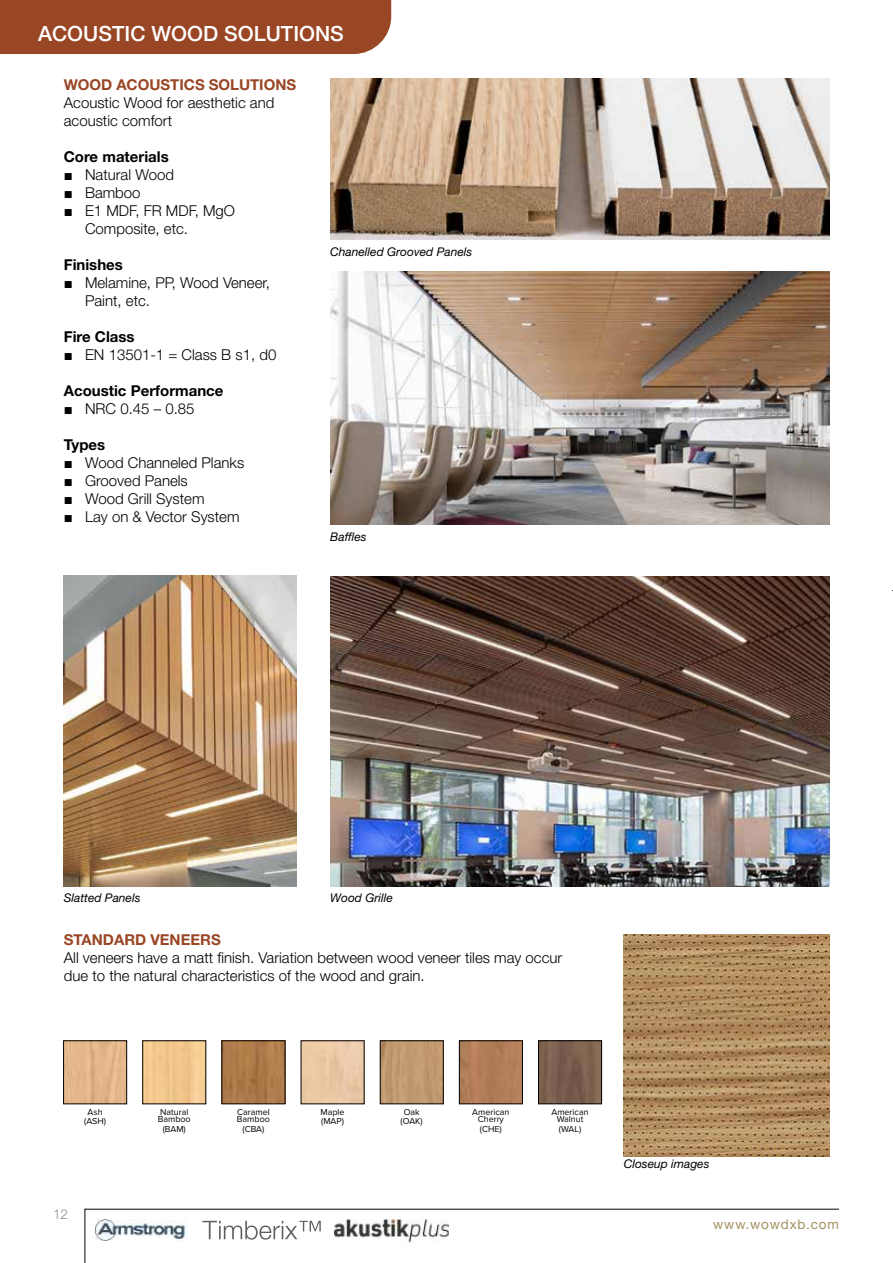
<style>
.page{position:relative;width:893px;height:1263px;background:#fff}
.page>*{position:absolute;margin:0;border:0;box-sizing:border-box;transform-origin:0 0}
.t1{font:500 21px "Helvetica Neue LT Std";color:#fff}
.t2{font:300 15px/18px "Helvetica Neue LT Std";color:#000}
.t3{font:700 15px "Helvetica Neue LT Std";color:#000}
.t4{font:700 15px "Helvetica Neue LT Std";color:#994624}
.t5{font:13.5px "Helvetica Neue LT Std";letter-spacing:.06em;color:#a39160}
.t6{font:100 13.5px "Helvetica Neue LT Std";color:#5b5655}
.t7{font:12.75px/22.5px "Proxima Nova";color:#000}
.t8{font:italic 12px "Helvetica Neue LT Std";color:#000}
.t9{font:9px/7.6px "Proxima Nova";color:#000;text-align:center}
.s1{font-family:"Times New Roman";font-weight:400;font-style:italic}
</style>
<div class="page">
<div style="left:0;top:0;width:391px;height:54px;background:#994624"></div>
<img style="left:330px;top:79px;width:499px;height:161px">
<img style="left:145px;top:1043px;width:59px;height:59px">
<img style="left:382px;top:1043px;width:59px;height:59px">
<img style="left:65px;top:1043px;width:60px;height:59px">
<div style="left:63px;top:1041px;width:64px;height:63px;border:1px solid #000"></div>
<img style="left:461px;top:1043px;width:60px;height:59px">
<div style="left:459px;top:1041px;width:64px;height:63px;border:1px solid #000"></div>
<img style="left:540px;top:1043px;width:60px;height:59px">
<div style="left:538px;top:1041px;width:64px;height:63px;border:1px solid #000"></div>
<img style="left:224px;top:1043px;width:59px;height:59px">
<img style="left:64px;top:576px;width:232px;height:311px">
<img style="left:330px;top:272px;width:499px;height:253px">
<img style="left:330px;top:576px;width:499px;height:311px">
<img style="left:624px;top:935px;width:205px;height:222px">
<svg style="left:85px;top:1209px;width:754px;height:54px"></svg>
<img style="left:334px;top:1220px;width:114px;height:22px">
<img style="left:95px;top:1219px;width:93px;height:21px">
<h1 class="t1" style="left:38px;top:21px;width:307px">ACOUSTIC WOOD SOLUTIONS</h1>
<p class="t4" style="left:64px;top:75px;width:234px">WOOD ACOUSTICS SOLUTIONS</p>
<p class="t2" style="left:64px;top:93px;width:212px">Acoustic Wood for aesthetic and acoustic comfort</p>
<p class="t3" style="left:64px;top:147px;width:106px">Core materials</p>
<p class="t2" style="left:64px;top:165px;width:112px"><span class="s1">■</span> Natural Wood</p>
<p class="t2" style="left:64px;top:183px;width:78px"><span class="s1">■</span> Bamboo</p>
<p class="t2" style="left:85px;top:201px;width:152px;text-indent:-21px"><span class="s1">■</span> E1 MDF, FR MDF, MgO<br>Composite, etc.</p>
<p class="t3" style="left:64px;top:255px;width:61px">Finishes</p>
<p class="t2" style="left:85px;top:273px;width:187px;text-indent:-21px"><span class="s1">■</span> Melamine, PP, Wood Veneer,<br>Paint, etc.</p>
<p class="t3" style="left:64px;top:327px;width:72px">Fire Class</p>
<p class="t2" style="left:64px;top:345px;width:214px"><span class="s1">■</span> EN 13501-1 = Class B s1, d0</p>
<p class="t3" style="left:64px;top:381px;width:161px">Acoustic Performance</p>
<p class="t2" style="left:64px;top:399px;width:132px"><span class="s1">■</span> NRC 0.45 – 0.85</p>
<p class="t3" style="left:64px;top:435px;width:43px">Types</p>
<p class="t2" style="left:64px;top:453px;width:182px"><span class="s1">■</span> Wood Channeled Planks</p>
<p class="t2" style="left:64px;top:471px;width:126px"><span class="s1">■</span> Grooved Panels</p>
<p class="t2" style="left:64px;top:489px;width:142px"><span class="s1">■</span> Wood Grill System</p>
<p class="t2" style="left:64px;top:507px;width:177px"><span class="s1">■</span> Lay on &amp; Vector System</p>
<p class="t8" style="left:330px;top:244px;width:144px">Chanelled Grooved Panels</p>
<p class="t8" style="left:330px;top:529px;width:38px">Baffles</p>
<p class="t8" style="left:64px;top:890px;width:78px">Slatted Panels</p>
<p class="t8" style="left:330px;top:890px;width:64px">Wood Grille</p>
<p class="t4" style="left:64px;top:931px;width:158px">STANDARD VENEERS</p>
<p class="t2" style="left:64px;top:949px;width:500px">All veneers have a matt finish. Variation between wood veneer tiles may occur due to the natural characteristics of the wood and grain.</p>
<p class="t7" style="left:63px;top:939px;width:342px">performance linings for your building.<br>The Knauf Armstrong wood range – ceilings you’ll look up to.</p>
<p class="t9" style="left:237px;top:1107px;width:34px;text-align:left">Caramel<br>Bamboo</p>
<p class="t9" style="left:242px;top:1124px;width:23px">(CBA)</p>
<p class="t9" style="left:84px;top:1106px;width:23px;line-height:9.4px">Ash (ASH)</p>
<p class="t9" style="left:401px;top:1106px;width:24px;line-height:9.4px">Oak (OAK)</p>
<p class="t9" style="left:158px;top:1107px;width:34px;text-align:left">Natural<br>Bamboo</p>
<p class="t9" style="left:163px;top:1124px;width:25px">(BAM)</p>
<p class="t9" style="left:320px;top:1106px;width:26px;line-height:9.4px;text-align:left">Maple (MAP)</p>
<p class="t6" style="left:53px;top:1206px;width:17px">12</p>
<p class="t9" style="left:472px;top:1107px;width:39px">American<br>Cherry</p>
<p class="t9" style="left:480px;top:1124px;width:23px">(CHE)</p>
<p class="t9" style="left:551px;top:1107px;width:39px">American<br>Walnut</p>
<p class="t9" style="left:559px;top:1124px;width:24px">(WAL)</p>
<p class="t8" style="left:624px;top:1157px;width:87px">Closeup images</p>
<p class="t5" style="left:713px;top:1216px;width:127px">www.wowdxb.com</p>
</div>
